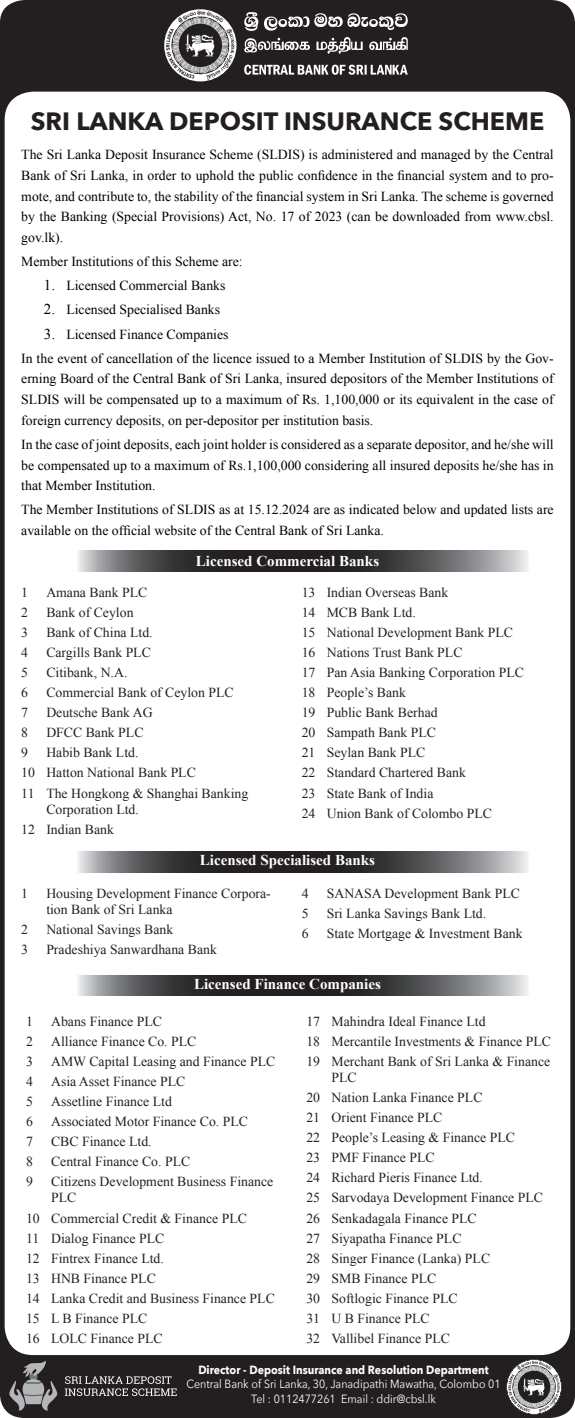
<style>
.page{position:relative;width:575px;height:1418px;background:#fff}
.page>*{position:absolute;margin:0;border:0;box-sizing:border-box;transform-origin:0 0}
.t1{font:700 25px "Avenir Next";color:#231f20}
.t2{font:700 15px "Times New Roman";color:#fff}
.t3{font:13.75px/16.5px "Times New Roman";color:#212121}
.t4{font:13.75px/20.6px "Times New Roman";color:#000;text-align:justify}
.t5{font:11.88px "Avenir Next";color:#fff;scale:.9 1}
.t6{font:700 11.88px "Avenir Next";color:#fff;scale:.9 1}
.s1{font-size:15px}
</style>
<div class="page">
<div style="left:0;top:0;width:574px;height:1417px;background:#231f20;border-radius:24px"></div>
<div style="left:5px;top:92px;width:564px;height:1262px;background:#fff;border-radius:28px"></div>
<svg style="left:164px;top:9px;width:243px;height:73px"></svg>
<svg style="left:78px;top:851px;width:450px;height:21px;background:#545354"></svg>
<svg style="left:78px;top:975px;width:450px;height:20px;background:#545354"></svg>
<svg style="left:78px;top:550px;width:450px;height:21px;background:#545354"></svg>
<svg style="left:9px;top:1360px;width:48px;height:50px"></svg>
<svg style="left:65px;top:1376px;width:111px;height:19px"></svg>
<svg style="left:506px;top:1359px;width:55px;height:55px"></svg>
<p class="t1" style="left:31px;top:100px;width:514px">SRI LANKA DEPOSIT INSURANCE SCHEME</p>
<p class="t4" style="left:21px;top:144px;width:533px">The Sri Lanka Deposit Insurance Scheme (SLDIS) is administered and managed by the Central Bank of Sri Lanka, in order to uphold the public confidence in the financial system and to pro&shy;mote, and contribute to, the stability of the financial system in Sri Lanka. The scheme is governed by the Banking (Special Provisions) Act, No. 17 of 2023 (can be downloaded from www.cbsl. gov.lk).</p>
<p class="t4" style="left:21px;top:251px;width:223px">Member Institutions of this Scheme are:</p>
<p class="t4" style="left:44px;top:275px;width:183px"><span class="s1">1.</span> Licensed Commercial Banks</p>
<p class="t4" style="left:44px;top:299px;width:178px"><span class="s1">2.</span> Licensed Specialised Banks</p>
<p class="t4" style="left:44px;top:323px;width:186px"><span class="s1">3.</span> Licensed Finance Companies</p>
<p class="t4" style="left:21px;top:347px;width:533px">In the event of cancellation of the licence issued to a Member Institution of SLDIS by the Gov&shy;erning Board of the Central Bank of Sri Lanka, insured depositors of the Member Institutions of SLDIS will be compensated up to a maximum of Rs. 1,100,000 or its equivalent in the case of foreign currency deposits, on per-depositor per institution basis.</p>
<p class="t4" style="left:21px;top:434px;width:533px">In the case of joint deposits, each joint holder is considered as a separate depositor, and he/she will be compensated up to a maximum of Rs.1,100,000 considering all insured deposits he/she has in that Member Institution.</p>
<p class="t4" style="left:21px;top:499px;width:533px">The Member Institutions of SLDIS as at 15.12.2024 are as indicated below and updated lists are available on the official website of the Central Bank of Sri Lanka.</p>
<p class="t2" style="left:195px;top:551px;width:185px">Licensed Commercial Banks</p>
<p class="t3" style="left:21px;top:584px;width:8px">1</p>
<p class="t3" style="left:46px;top:584px;width:102px">Amana Bank PLC</p>
<p class="t3" style="left:21px;top:604px;width:8px">2</p>
<p class="t3" style="left:46px;top:604px;width:89px">Bank of Ceylon</p>
<p class="t3" style="left:21px;top:624px;width:8px">3</p>
<p class="t3" style="left:46px;top:624px;width:108px">Bank of China Ltd.</p>
<p class="t3" style="left:21px;top:644px;width:8px">4</p>
<p class="t3" style="left:46px;top:644px;width:106px">Cargills Bank PLC</p>
<p class="t3" style="left:21px;top:664px;width:8px">5</p>
<p class="t3" style="left:46px;top:664px;width:82px">Citibank, N.A.</p>
<p class="t3" style="left:21px;top:684px;width:8px">6</p>
<p class="t3" style="left:46px;top:684px;width:189px">Commercial Bank of Ceylon PLC</p>
<p class="t3" style="left:21px;top:704px;width:8px">7</p>
<p class="t3" style="left:46px;top:704px;width:108px">Deutsche Bank AG</p>
<p class="t3" style="left:21px;top:724px;width:8px">8</p>
<p class="t3" style="left:46px;top:724px;width:99px">DFCC Bank PLC</p>
<p class="t3" style="left:21px;top:744px;width:8px">9</p>
<p class="t3" style="left:46px;top:744px;width:94px">Habib Bank Ltd.</p>
<p class="t3" style="left:21px;top:764px;width:176px">10 Hatton National Bank PLC</p>
<p class="t3" style="left:46px;top:784px;width:203px;text-indent:-25px">11 The Hongkong &amp; Shanghai Banking<br>Corporation Ltd.</p>
<p class="t3" style="left:21px;top:821px;width:94px">12 Indian Bank</p>
<p class="t3" style="left:301px;top:584px;width:148px">13 Indian Overseas Bank</p>
<p class="t3" style="left:301px;top:604px;width:116px">14 MCB Bank Ltd.</p>
<p class="t3" style="left:301px;top:624px;width:212px">15 National Development Bank PLC</p>
<p class="t3" style="left:301px;top:644px;width:162px">16 Nations Trust Bank PLC</p>
<p class="t3" style="left:301px;top:664px;width:224px">17 Pan Asia Banking Corporation PLC</p>
<p class="t3" style="left:301px;top:684px;width:106px">18 People’s Bank</p>
<p class="t3" style="left:301px;top:704px;width:137px">19 Public Bank Berhad</p>
<p class="t3" style="left:301px;top:724px;width:136px">20 Sampath Bank PLC</p>
<p class="t3" style="left:301px;top:744px;width:125px">21 Seylan Bank PLC</p>
<p class="t3" style="left:301px;top:764px;width:165px">22 Standard Chartered Bank</p>
<p class="t3" style="left:301px;top:784px;width:133px">23 State Bank of India</p>
<p class="t3" style="left:301px;top:804px;width:192px">24 Union Bank of Colombo PLC</p>
<p class="t2" style="left:199px;top:850px;width:177px">Licensed Specialised Banks</p>
<p class="t3" style="left:21px;top:884px;width:8px">1</p>
<p class="t3" style="left:46px;top:884px;width:226px">Housing Development Finance Corpora&shy;tion Bank of Sri Lanka</p>
<p class="t3" style="left:21px;top:921px;width:8px">2</p>
<p class="t3" style="left:46px;top:921px;width:128px">National Savings Bank</p>
<p class="t3" style="left:21px;top:941px;width:8px">3</p>
<p class="t3" style="left:46px;top:941px;width:172px">Pradeshiya Sanwardhana Bank</p>
<p class="t3" style="left:301px;top:884px;width:8px">4</p>
<p class="t3" style="left:326px;top:884px;width:194px">SANASA Development Bank PLC</p>
<p class="t3" style="left:301px;top:904px;width:8px">5</p>
<p class="t3" style="left:326px;top:904px;width:161px">Sri Lanka Savings Bank Ltd.</p>
<p class="t3" style="left:301px;top:924px;width:8px">6</p>
<p class="t3" style="left:326px;top:924px;width:197px">State Mortgage &amp; Investment Bank</p>
<p class="t2" style="left:194px;top:973px;width:188px">Licensed Finance Companies</p>
<p class="t3" style="left:26px;top:1012px;width:8px">1</p>
<p class="t3" style="left:51px;top:1012px;width:112px">Abans Finance PLC</p>
<p class="t3" style="left:26px;top:1032px;width:8px">2</p>
<p class="t3" style="left:51px;top:1032px;width:147px">Alliance Finance Co. PLC</p>
<p class="t3" style="left:26px;top:1052px;width:8px">3</p>
<p class="t3" style="left:51px;top:1052px;width:225px">AMW Capital Leasing and Finance PLC</p>
<p class="t3" style="left:26px;top:1072px;width:8px">4</p>
<p class="t3" style="left:51px;top:1072px;width:136px">Asia Asset Finance PLC</p>
<p class="t3" style="left:26px;top:1092px;width:8px">5</p>
<p class="t3" style="left:51px;top:1092px;width:122px">Assetline Finance Ltd</p>
<p class="t3" style="left:26px;top:1112px;width:8px">6</p>
<p class="t3" style="left:51px;top:1112px;width:198px">Associated Motor Finance Co. PLC</p>
<p class="t3" style="left:26px;top:1132px;width:8px">7</p>
<p class="t3" style="left:51px;top:1132px;width:102px">CBC Finance Ltd.</p>
<p class="t3" style="left:26px;top:1152px;width:8px">8</p>
<p class="t3" style="left:51px;top:1152px;width:141px">Central Finance Co. PLC</p>
<p class="t3" style="left:26px;top:1172px;width:8px">9</p>
<p class="t3" style="left:51px;top:1172px;width:223px">Citizens Development Business Finance<br>PLC</p>
<p class="t3" style="left:26px;top:1209px;width:222px">10 Commercial Credit &amp; Finance PLC</p>
<p class="t3" style="left:26px;top:1229px;width:140px">11 Dialog Finance PLC</p>
<p class="t3" style="left:26px;top:1249px;width:139px">12 Fintrex Finance Ltd.</p>
<p class="t3" style="left:26px;top:1269px;width:131px">13 HNB Finance PLC</p>
<p class="t3" style="left:26px;top:1289px;width:250px">14 Lanka Credit and Business Finance PLC</p>
<p class="t3" style="left:26px;top:1309px;width:123px">15 L B Finance PLC</p>
<p class="t3" style="left:26px;top:1329px;width:138px">16 LOLC Finance PLC</p>
<p class="t3" style="left:306px;top:1012px;width:180px">17 Mahindra Ideal Finance Ltd</p>
<p class="t3" style="left:306px;top:1032px;width:246px">18 Mercantile Investments &amp; Finance PLC</p>
<p class="t3" style="left:331px;top:1052px;width:220px;text-indent:-25px">19 Merchant Bank of Sri Lanka &amp; Finance<br>PLC</p>
<p class="t3" style="left:306px;top:1089px;width:177px">20 Nation Lanka Finance PLC</p>
<p class="t3" style="left:306px;top:1109px;width:137px">21 Orient Finance PLC</p>
<p class="t3" style="left:306px;top:1129px;width:210px">22 People’s Leasing &amp; Finance PLC</p>
<p class="t3" style="left:306px;top:1149px;width:130px">23 PMF Finance PLC</p>
<p class="t3" style="left:306px;top:1169px;width:178px">24 Richard Pieris Finance Ltd.</p>
<p class="t3" style="left:306px;top:1189px;width:238px">25 Sarvodaya Development Finance PLC</p>
<p class="t3" style="left:306px;top:1209px;width:172px">26 Senkadagala Finance PLC</p>
<p class="t3" style="left:306px;top:1229px;width:156px">27 Siyapatha Finance PLC</p>
<p class="t3" style="left:306px;top:1249px;width:185px">28 Singer Finance (Lanka) PLC</p>
<p class="t3" style="left:306px;top:1269px;width:131px">29 SMB Finance PLC</p>
<p class="t3" style="left:306px;top:1289px;width:153px">30 Softlogic Finance PLC</p>
<p class="t3" style="left:306px;top:1309px;width:125px">31 U B Finance PLC</p>
<p class="t3" style="left:306px;top:1329px;width:145px">32 Vallibel Finance PLC</p>
<p class="t6" style="left:198px;top:1359px;width:324px">Director - Deposit Insurance and Resolution Department</p>
<p class="t5" style="left:186px;top:1374px;width:350px">Central Bank of Sri Lanka, 30, Janadipathi Mawatha, Colombo 01</p>
<p class="t5" style="left:251px;top:1388px;width:206px">Tel : 0112477261 Email : ddir@cbsl.lk</p>
</div>
